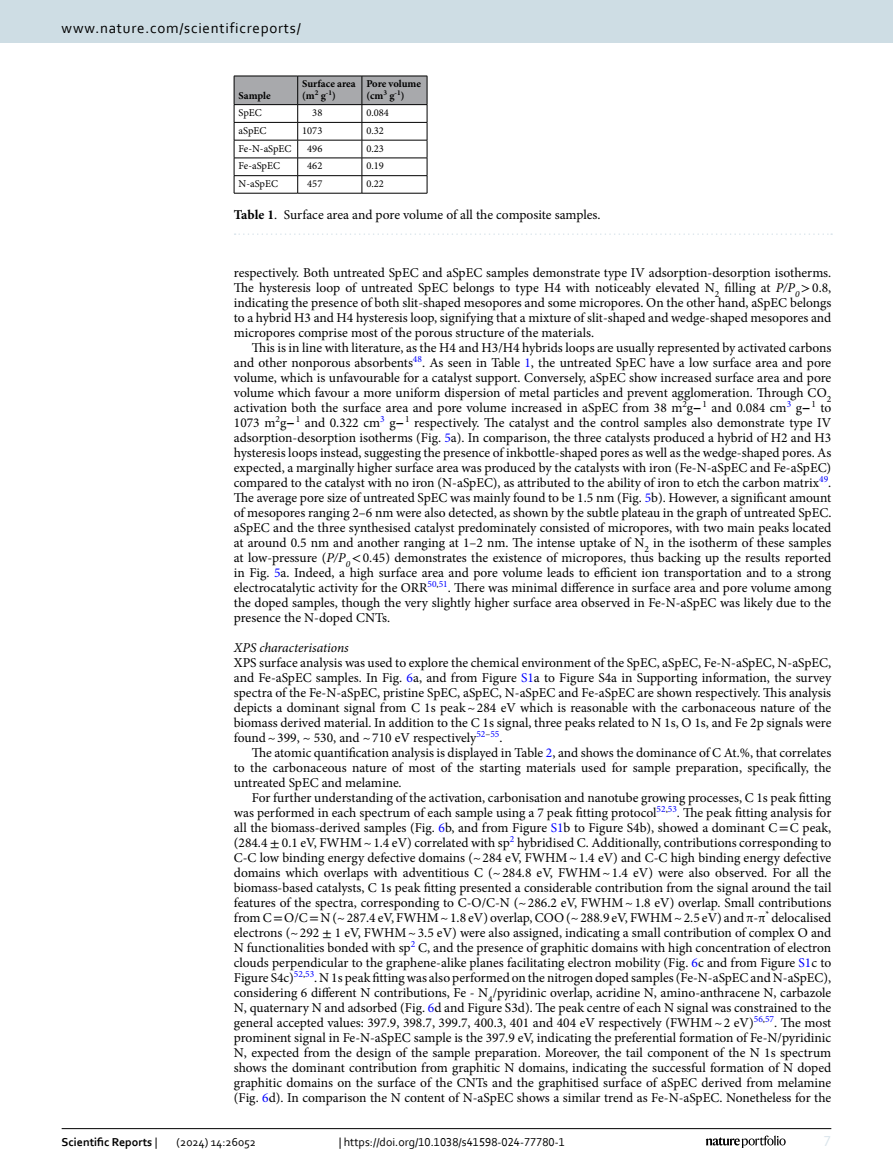
<style>
.page{position:relative;width:893px;height:1174px;background:#fff}
.page>*{position:absolute;margin:0;border:0;box-sizing:border-box;transform-origin:0 0}
.t1{font:15px "Corbel";letter-spacing:.05em;color:#000}
.t2{font:15px "Corbel";color:#d9e4eb}
.Body_Text_Indent{font:13.5px/15px "Minion Pro";color:#000;text-align:justify}
.Body_Text{font:13.5px/15px "Minion Pro";letter-spacing:-.005em;color:#000;text-align:justify}
.Table_Caption{font:13.5px "Minion Pro";letter-spacing:-.005em;color:#000}
.Head_3{font:italic 13.5px "Minion Pro";letter-spacing:-.005em;color:#000}
.t3{font:12px "Corbel";color:#000}
.t4{font:700 12px "Corbel";color:#000}
.Table_Body{font:10.5px "Minion Pro";color:#000}
.Table_Head{font:700 10.5px "Minion Pro";letter-spacing:-.005em;color:#000}
.s1{font-weight:700}
.s2{font-style:italic}
.s3{font-family:"STIX"}
.s4{color:#00f}
.s5{font-family:"STIX";font-weight:700;font-style:italic}
.s6{font-weight:400}
</style>
<div class="page">
<hr style="left:298px;top:193px;width:64px;height:1px;background:#000">
<svg style="left:234px;top:76px;width:194px;height:117px"></svg>
<hr style="left:362px;top:193px;width:65px;height:1px;background:#000">
<hr style="left:234px;top:193px;width:64px;height:1px;background:#000">
<svg style="left:235px;top:233px;width:597px;height:2px"></svg>
<hr style="left:62px;top:1128px;width:769px;height:1px;background:#000">
<svg style="left:706px;top:1135px;width:80px;height:12px"></svg>
<div style="left:0;top:0;width:893px;height:43px;background:#cedde4"></div>
<p class="t1" style="left:62px;top:18px;width:241px">www.nature.com/scientificreports/</p>
<p class="Table_Head" style="left:239px;top:88px;width:34px">Sample</p>
<p class="Table_Head" style="left:302px;top:77px;width:55px">Surface area</p>
<p class="Table_Head" style="left:302px;top:88px;width:35px">(m<sup>2</sup> g<sup>-1</sup>)</p>
<p class="Table_Head" style="left:366px;top:77px;width:56px">Pore volume</p>
<p class="Table_Head" style="left:366px;top:88px;width:39px">(cm<sup>3</sup> g<sup>-1</sup>)</p>
<p class="Table_Body" style="left:239px;top:106px;width:25px">SpEC</p>
<p class="Table_Body" style="left:312px;top:106px;width:12px">38</p>
<p class="Table_Body" style="left:366px;top:106px;width:24px">0.084</p>
<p class="Table_Body" style="left:239px;top:124px;width:29px">aSpEC</p>
<p class="Table_Body" style="left:302px;top:124px;width:22px">1073</p>
<p class="Table_Body" style="left:366px;top:124px;width:19px">0.32</p>
<p class="Table_Body" style="left:239px;top:141px;width:54px">Fe-N-aSpEC</p>
<p class="Table_Body" style="left:307px;top:141px;width:17px">496</p>
<p class="Table_Body" style="left:366px;top:141px;width:19px">0.23</p>
<p class="Table_Body" style="left:239px;top:159px;width:43px">Fe-aSpEC</p>
<p class="Table_Body" style="left:307px;top:159px;width:17px">462</p>
<p class="Table_Body" style="left:366px;top:159px;width:19px">0.19</p>
<p class="Table_Body" style="left:239px;top:177px;width:41px">N-aSpEC</p>
<p class="Table_Body" style="left:307px;top:177px;width:17px">457</p>
<p class="Table_Body" style="left:366px;top:177px;width:19px">0.22</p>
<p class="Table_Caption" style="left:234px;top:206px;width:368px"><span class="s1">Table 1</span>. Surface area and pore volume of all the composite samples.</p>
<p class="Body_Text" style="left:234px;top:265px;width:599px">respectively. Both untreated SpEC and aSpEC samples demonstrate type IV adsorption-desorption isotherms.<br>The hysteresis loop of untreated SpEC belongs to type H4 with noticeably elevated N<sub>2</sub> filling at <span class="s2">P/P</span><sub>0</sub> <span class="s3">&gt;</span>0.8, indicating the presence of both slit-shaped mesopores and some micropores. On the other hand, aSpEC belongs to a hybrid H3 and H4 hysteresis loop, signifying that a mixture of slit-shaped and wedge-shaped mesopores and micropores comprise most of the porous structure of the materials.</p>
<p class="Body_Text_Indent" style="left:234px;top:340px;width:599px;text-indent:18px">This is in line with literature, as the H4 and H3/H4 hybrids loops are usually represented by activated carbons and other nonporous absorbents<sup>48</sup>. As seen in Table <span class="s4">1</span>, the untreated SpEC have a low surface area and pore volume, which is unfavourable for a catalyst support. Conversely, aSpEC show increased surface area and pore volume which favour a more uniform dispersion of metal particles and prevent agglomeration. Through CO<sub>2 </sub>activation both the surface area and pore volume increased in aSpEC from 38 m<sup>2</sup>g<span class="s5">−</span><sup>1</sup> and 0.084 cm<sup>3</sup> g<span class="s5">−</span><sup>1</sup> to 1073 m<sup>2</sup>g<span class="s5">−</span><sup>1</sup> and 0.322 cm<sup>3</sup> g<span class="s5">−</span><sup>1</sup> respectively. The catalyst and the control samples also demonstrate type IV adsorption-desorption isotherms (Fig. <span class="s4">5</span>a). In comparison, the three catalysts produced a hybrid of H2 and H3 hysteresis loops instead, suggesting the presence of inkbottle-shaped pores as well as the wedge-shaped pores. As expected, a marginally higher surface area was produced by the catalysts with iron (Fe-N-aSpEC and Fe-aSpEC) compared to the catalyst with no iron (N-aSpEC), as attributed to the ability of iron to etch the carbon matrix<sup>49</sup>.<br>The average pore size of untreated SpEC was mainly found to be 1.5 nm (Fig. <span class="s4">5</span>b). However, a significant amount of mesopores ranging 2–6 nm were also detected, as shown by the subtle plateau in the graph of untreated SpEC. aSpEC and the three synthesised catalyst predominately consisted of micropores, with two main peaks located at around 0.5 nm and another ranging at 1–2 nm. The intense uptake of N<sub>2</sub> in the isotherm of these samples at low-pressure (<span class="s2">P/P</span><sub>0</sub> <span class="s3">&lt;</span>0.45) demonstrates the existence of micropores, thus backing up the results reported in Fig. <span class="s4">5</span>a. Indeed, a high surface area and pore volume leads to efficient ion transportation and to a strong electrocatalytic activity for the ORR<sup>50</sup><sup>,</sup><sup>51</sup>. There was minimal difference in surface area and pore volume among the doped samples, though the very slightly higher surface area observed in Fe-N-aSpEC was likely due to the presence the N-doped CNTs.</p>
<p class="Head_3" style="left:234px;top:638px;width:116px">XPS characterisations</p>
<p class="Body_Text" style="left:234px;top:655px;width:599px">XPS surface analysis was used to explore the chemical environment of the SpEC, aSpEC, Fe-N-aSpEC, N-aSpEC, and Fe-aSpEC samples. In Fig. <span class="s4">6</span>a, and from Figure <span class="s4">S1</span>a to Figure S4a in Supporting information, the survey spectra of the Fe-N-aSpEC, pristine SpEC, aSpEC, N-aSpEC and Fe-aSpEC are shown respectively. This analysis depicts a dominant signal from C 1s peak~284 eV which is reasonable with the carbonaceous nature of the biomass derived material. In addition to the C 1s signal, three peaks related to N 1s, O 1s, and Fe 2p signals were found~399, ~ 530, and ~710 eV respectively<sup>52</sup><sup>–</sup><sup>55</sup>.</p>
<p class="Body_Text_Indent" style="left:234px;top:745px;width:599px;text-indent:18px">The atomic quantification analysis is displayed in Table <span class="s4">2</span>, and shows the dominance of C At.%, that correlates to the carbonaceous nature of most of the starting materials used for sample preparation, specifically, the untreated SpEC and melamine.</p>
<p class="Body_Text_Indent" style="left:234px;top:790px;width:599px;text-indent:18px">For further understanding of the activation, carbonisation and nanotube growing processes, C 1s peak fitting was performed in each spectrum of each sample using a 7 peak fitting protocol<sup>52</sup><sup>,</sup><sup>53</sup>. The peak fitting analysis for all the biomass-derived samples (Fig. <span class="s4">6</span>b, and from Figure <span class="s4">S1</span>b to Figure S4b), showed a dominant C<span class="s3">=</span>C peak, (284.4 <span class="s3">±</span> 0.1 eV, FWHM~1.4 eV) correlated with sp<sup>2</sup> hybridised C. Additionally, contributions corresponding to C-C low binding energy defective domains (~284 eV, FWHM~1.4 eV) and C-C high binding energy defective domains which overlaps with adventitious C (~284.8 eV, FWHM~1.4 eV) were also observed. For all the biomass-based catalysts, C 1s peak fitting presented a considerable contribution from the signal around the tail features of the spectra, corresponding to C-O/C-N (~286.2 eV, FWHM~1.8 eV) overlap. Small contributions from C<span class="s3">=</span>O/C<span class="s3">=</span>N (~287.4 eV, FWHM~1.8 eV) overlap, COO (~288.9 eV, FWHM~2.5 eV) and π-π<sup>*</sup> delocalised electrons (~292 <span class="s3">±</span> 1 eV, FWHM~3.5 eV) were also assigned, indicating a small contribution of complex O and N functionalities bonded with sp<sup>2</sup> C, and the presence of graphitic domains with high concentration of electron clouds perpendicular to the graphene-alike planes facilitating electron mobility (Fig. <span class="s4">6</span>c and from Figure <span class="s4">S1</span>c to Figure S4c)<sup>52</sup><sup>,</sup><sup>53</sup>. N 1s peak fitting was also performed on the nitrogen doped samples (Fe-N-aSpEC and N-aSpEC), considering 6 different N contributions, Fe - N<sub>4</sub>/pyridinic overlap, acridine N, amino-anthracene N, carbazole N, quaternary N and adsorbed (Fig. <span class="s4">6</span>d and Figure S3d). The peak centre of each N signal was constrained to the general accepted values: 397.9, 398.7, 399.7, 400.3, 401 and 404 eV respectively (FWHM~2 eV)<sup>56</sup><sup>,</sup><sup>57</sup>. The most prominent signal in Fe-N-aSpEC sample is the 397.9 eV, indicating the preferential formation of Fe-N/pyridinic N, expected from the design of the sample preparation. Moreover, the tail component of the N 1s spectrum shows the dominant contribution from graphitic N domains, indicating the successful formation of N doped graphitic domains on the surface of the CNTs and the graphitised surface of aSpEC derived from melamine (Fig. <span class="s4">6</span>d). In comparison the N content of N-aSpEC shows a similar trend as Fe-N-aSpEC. Nonetheless for the</p>
<p class="t4" style="left:62px;top:1134px;width:97px">Scientific Reports <span class="s6">|</span></p>
<p class="t3" style="left:177px;top:1134px;width:81px">(2024) 14:26052</p>
<p class="t3" style="left:339px;top:1134px;width:228px">| https://doi.org/10.1038/s41598-024-77780-1</p>
<p class="t2" style="left:824px;top:1132px;width:9px">7</p>
</div>
